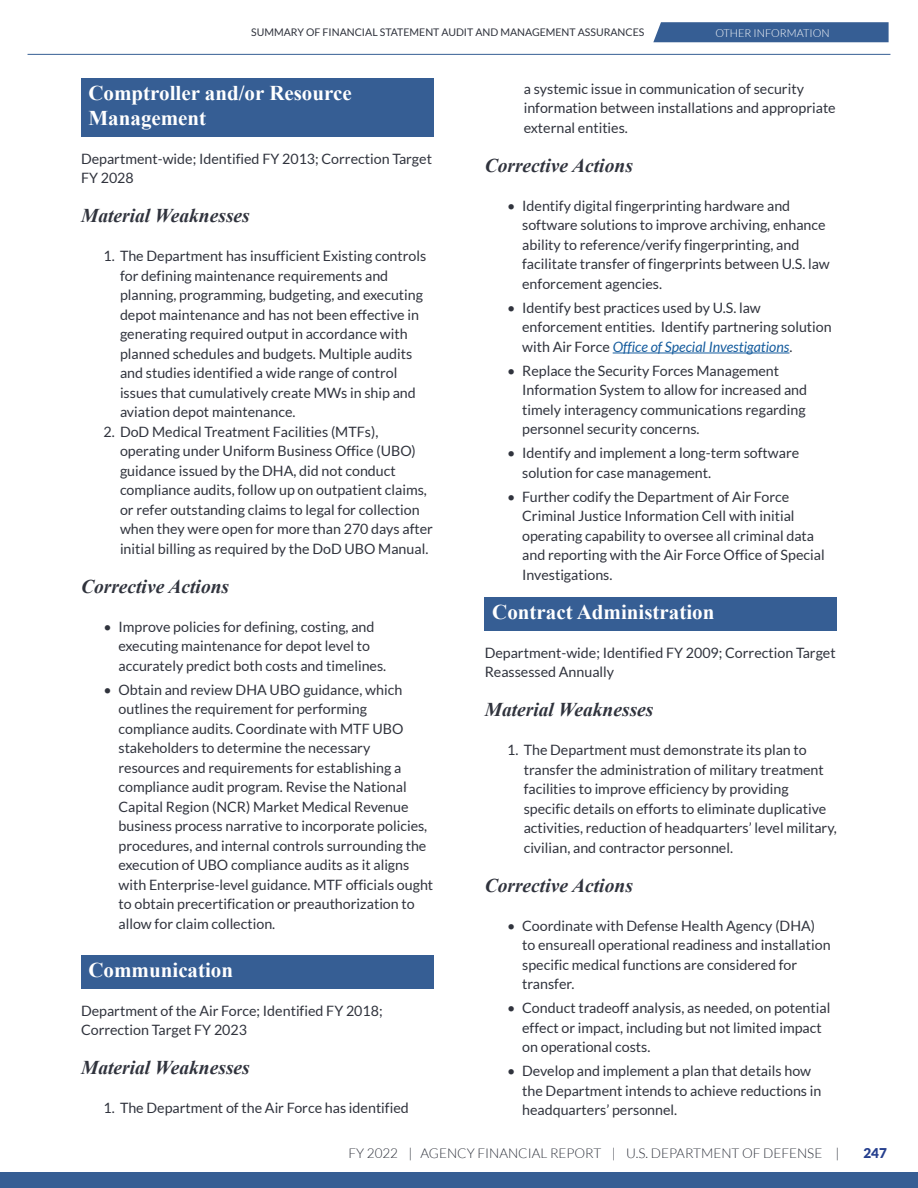
<style>
.page{position:relative;width:918px;height:1188px;background:#fff}
.page>*{position:absolute;margin:0;border:0;box-sizing:border-box;transform-origin:0 0}
.t1{font:700 21px/25.2px "Times New Roman";color:#fff}
.t2{font:italic 700 19.5px "Times New Roman";color:#30333d}
.t3{font:14.25px/19.5px "Lato";color:#30333d}
.t4{font:300 13.5px "Lato";color:#30333d}
.t5{font:900 13.5px "Lato";color:#253f8e}
.t6{font:300 10.95px "Lato";color:#fff}
.t7{font:10.5px "Lato";color:#30333d}
.s1{font-style:italic;color:#175d9e}
</style>
<div class="page">
<svg style="left:653px;top:22px;width:236px;height:20px;background:#3c6297"></svg>
<hr style="left:28px;top:54px;width:862px;height:1px;background:#365e94">
<div style="left:0;top:1172px;width:918px;height:16px;background:#365e94"></div>
<div style="left:81px;top:78px;width:352px;height:59px;background:#365e94"></div>
<div style="left:485px;top:597px;width:352px;height:34px;background:#365e94"></div>
<div style="left:81px;top:955px;width:352px;height:34px;background:#365e94"></div>
<hr style="left:613px;top:353px;width:177px;height:1px;background:#175d9e">
<p class="t7" style="left:251px;top:27px;width:395px">SUMMARY OF FINANCIAL STATEMENT AUDIT AND MANAGEMENT ASSURANCES</p>
<p class="t6" style="left:715px;top:27px;width:116px">OTHER INFORMATION</p>
<p class="t1" style="left:88px;top:79px;width:265px">Comptroller and/or Resource<br>Management</p>
<p class="t3" style="left:81px;top:149px;width:353px">Department-wide; Identified FY 2013; Correction Target<br>FY 2028</p>
<h4 class="t2" style="left:81px;top:202px;width:170px">Material Weaknesses</h4>
<p class="t3" style="left:120px;top:246px;width:308px;text-indent:-16px">1. The Department has insufficient Existing controls for defining maintenance requirements and planning, programming, budgeting, and executing depot maintenance and has not been effective in generating required output in accordance with planned schedules and budgets. Multiple audits and studies identified a wide range of control issues that cumulatively create MWs in ship and aviation depot maintenance.</p>
<p class="t3" style="left:120px;top:422px;width:315px;text-indent:-16px">2. DoD Medical Treatment Facilities (MTFs), operating under Uniform Business Office (UBO) guidance issued by the DHA, did not conduct compliance audits, follow up on outpatient claims, or refer outstanding claims to legal for collection when they were open for more than 270 days after initial billing as required by the DoD UBO Manual.</p>
<h4 class="t2" style="left:81px;top:573px;width:150px">Corrective Actions</h4>
<p class="t3" style="left:118px;top:617px;width:269px;text-indent:-15px">• Improve policies for defining, costing, and executing maintenance for depot level to accurately predict both costs and timelines.</p>
<p class="t3" style="left:118px;top:680px;width:316px;text-indent:-15px">• Obtain and review DHA UBO guidance, which outlines the requirement for performing compliance audits. Coordinate with MTF UBO stakeholders to determine the necessary resources and requirements for establishing a compliance audit program. Revise the National Capital Region (NCR) Market Medical Revenue business process narrative to incorporate policies, procedures, and internal controls surrounding the execution of UBO compliance audits as it aligns with Enterprise-level guidance. MTF officials ought to obtain precertification or preauthorization to allow for claim collection.</p>
<p class="t1" style="left:88px;top:956px;width:146px">Communication</p>
<p class="t3" style="left:81px;top:1001px;width:303px">Department of the Air Force; Identified FY 2018;<br>Correction Target FY 2023</p>
<h4 class="t2" style="left:81px;top:1054px;width:170px">Material Weaknesses</h4>
<p class="t3" style="left:104px;top:1098px;width:307px">1. The Department of the Air Force has identified</p>
<p class="t3" style="left:524px;top:79px;width:314px">a systemic issue in communication of security information between installations and appropriate external entities.</p>
<h4 class="t2" style="left:485px;top:152px;width:150px">Corrective Actions</h4>
<p class="t3" style="left:522px;top:196px;width:309px;text-indent:-15px">• Identify digital fingerprinting hardware and software solutions to improve archiving, enhance ability to reference/verify fingerprinting, and facilitate transfer of fingerprints between U.S. law enforcement agencies.</p>
<p class="t3" style="left:522px;top:298px;width:311px;text-indent:-15px">• Identify best practices used by U.S. law enforcement entities. Identify partnering solution with Air Force <span class="s1">Office of Special Investigations</span>.</p>
<p class="t3" style="left:522px;top:361px;width:286px;text-indent:-15px">• Replace the Security Forces Management Information System to allow for increased and timely interagency communications regarding personnel security concerns.</p>
<p class="t3" style="left:522px;top:443px;width:279px;text-indent:-15px">• Identify and implement a long-term software solution for case management.</p>
<p class="t3" style="left:522px;top:487px;width:304px;text-indent:-15px">• Further codify the Department of Air Force Criminal Justice Information Cell with initial operating capability to oversee all criminal data and reporting with the Air Force Office of Special Investigations.</p>
<p class="t1" style="left:492px;top:599px;width:224px">Contract Administration</p>
<p class="t3" style="left:485px;top:643px;width:353px">Department-wide; Identified FY 2009; Correction Target<br>Reassessed Annually</p>
<h4 class="t2" style="left:485px;top:696px;width:170px">Material Weaknesses</h4>
<p class="t3" style="left:524px;top:740px;width:315px;text-indent:-16px">1. The Department must demonstrate its plan to transfer the administration of military treatment facilities to improve efficiency by providing specific details on efforts to eliminate duplicative activities, reduction of headquarters’ level military, civilian, and contractor personnel.</p>
<h4 class="t2" style="left:485px;top:872px;width:150px">Corrective Actions</h4>
<p class="t3" style="left:522px;top:916px;width:310px;text-indent:-15px">• Coordinate with Defense Health Agency (DHA) to ensureall operational readiness and installation specific medical functions are considered for transfer.</p>
<p class="t3" style="left:522px;top:998px;width:310px;text-indent:-15px">• Conduct tradeoff analysis, as needed, on potential effect or impact, including but not limited impact on operational costs.</p>
<p class="t3" style="left:522px;top:1061px;width:301px;text-indent:-15px">• Develop and implement a plan that details how the Department intends to achieve reductions in headquarters’ personnel.</p>
<p class="t4" style="left:348px;top:1146px;width:493px">FY 2022 | AGENCY FINANCIAL REPORT | U.S. DEPARTMENT OF DEFENSE |</p>
<p class="t5" style="left:863px;top:1145px;width:25px">247</p>
</div>
